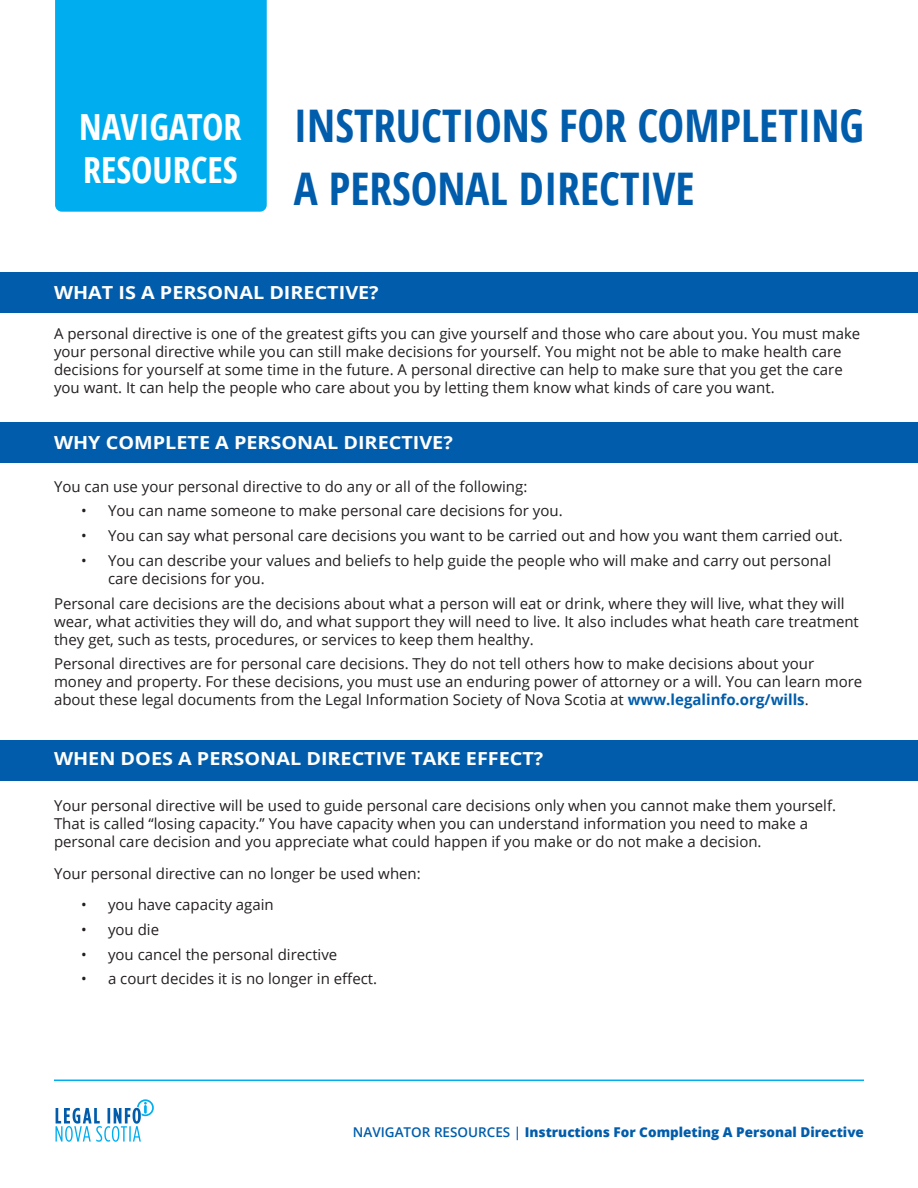
<style>
.page{position:relative;width:918px;height:1188px;background:#fff}
.page>*{position:absolute;margin:0;border:0;box-sizing:border-box;transform-origin:0 0}
.t1{font:700 condensed 45px/63px "Open Sans";color:#015dab}
.t2{font:700 condensed 36px/43.2px "Open Sans";color:#fff}
.t3{font:700 18px "Open Sans";color:#fff;scale:1.1 1}
.t4{font:15px/18px "Open Sans";color:#231f20}
.t5{font:800 13.5px "Open Sans";color:#015dab}
.s1{font-weight:700;color:#015dab}
.s2{font-weight:600}
</style>
<div class="page">
<svg style="left:56px;top:1099px;width:98px;height:43px"></svg>
<hr style="left:54px;top:1080px;width:810px;height:1px;background:#00aeef">
<div style="left:55px;top:0;width:212px;height:212px;background:#00aeef"></div>
<div style="left:0;top:272px;width:918px;height:41px;background:#015dab"></div>
<div style="left:0;top:422px;width:918px;height:41px;background:#015dab"></div>
<div style="left:0;top:740px;width:918px;height:41px;background:#015dab"></div>
<p class="t2" style="left:79px;top:104px;width:164px">NAVIGATOR<br>RESOURCES</p>
<p class="t1" style="left:294px;top:94px;width:572px">INSTRUCTIONS FOR COMPLETING<br>A PERSONAL DIRECTIVE</p>
<p class="t3" style="left:54px;top:280px;width:297px">WHAT IS A PERSONAL DIRECTIVE?</p>
<p class="t4" style="left:54px;top:324px;width:808px">A personal directive is one of the greatest gifts you can give yourself and those who care about you. You must make your personal directive while you can still make decisions for yourself. You might not be able to make health care decisions for yourself at some time in the future. A personal directive can help to make sure that you get the care you want. It can help the people who care about you by letting them know what kinds of care you want.</p>
<p class="t3" style="left:54px;top:430px;width:364px">WHY COMPLETE A PERSONAL DIRECTIVE?</p>
<p class="t4" style="left:54px;top:477px;width:475px">You can use your personal directive to do any or all of the following:</p>
<p class="t4" style="left:81px;top:502px;width:483px">• You can name someone to make personal care decisions for you.</p>
<p class="t4" style="left:81px;top:526px;width:763px">• You can say what personal care decisions you want to be carried out and how you want them carried out.</p>
<p class="t4" style="left:108px;top:551px;width:725px;text-indent:-27px">• You can describe your values and beliefs to help guide the people who will make and carry out personal care decisions for you.</p>
<p class="t4" style="left:54px;top:594px;width:806px">Personal care decisions are the decisions about what a person will eat or drink, where they will live, what they will wear, what activities they will do, and what support they will need to live. It also includes what heath care treatment they get, such as tests, procedures, or services to keep them healthy.</p>
<p class="t4" style="left:54px;top:655px;width:810px">Personal directives are for personal care decisions. They do not tell others how to make decisions about your money and property. For these decisions, you must use an enduring power of attorney or a will. You can learn more about these legal documents from the Legal Information Society of Nova Scotia at <span class="s1">www.legalinfo.org/wills</span>.</p>
<p class="t3" style="left:54px;top:746px;width:446px">WHEN DOES A PERSONAL DIRECTIVE TAKE EFFECT?</p>
<p class="t4" style="left:54px;top:796px;width:784px">Your personal directive will be used to guide personal care decisions only when you cannot make them yourself.<br>That is called “losing capacity.” You have capacity when you can understand information you need to make a personal care decision and you appreciate what could happen if you make or do not make a decision.</p>
<p class="t4" style="left:54px;top:864px;width:368px">Your personal directive can no longer be used when:</p>
<p class="t4" style="left:81px;top:895px;width:194px">• you have capacity again</p>
<p class="t4" style="left:81px;top:920px;width:80px">• you die</p>
<p class="t4" style="left:81px;top:945px;width:258px">• you cancel the personal directive</p>
<p class="t4" style="left:81px;top:970px;width:298px">• a court decides it is no longer in effect.</p>
<p class="t5" style="left:353px;top:1122px;width:513px"><span class="s2">NAVIGATOR RESOURCES |</span> Instructions For Completing A Personal Directive</p>
</div>
